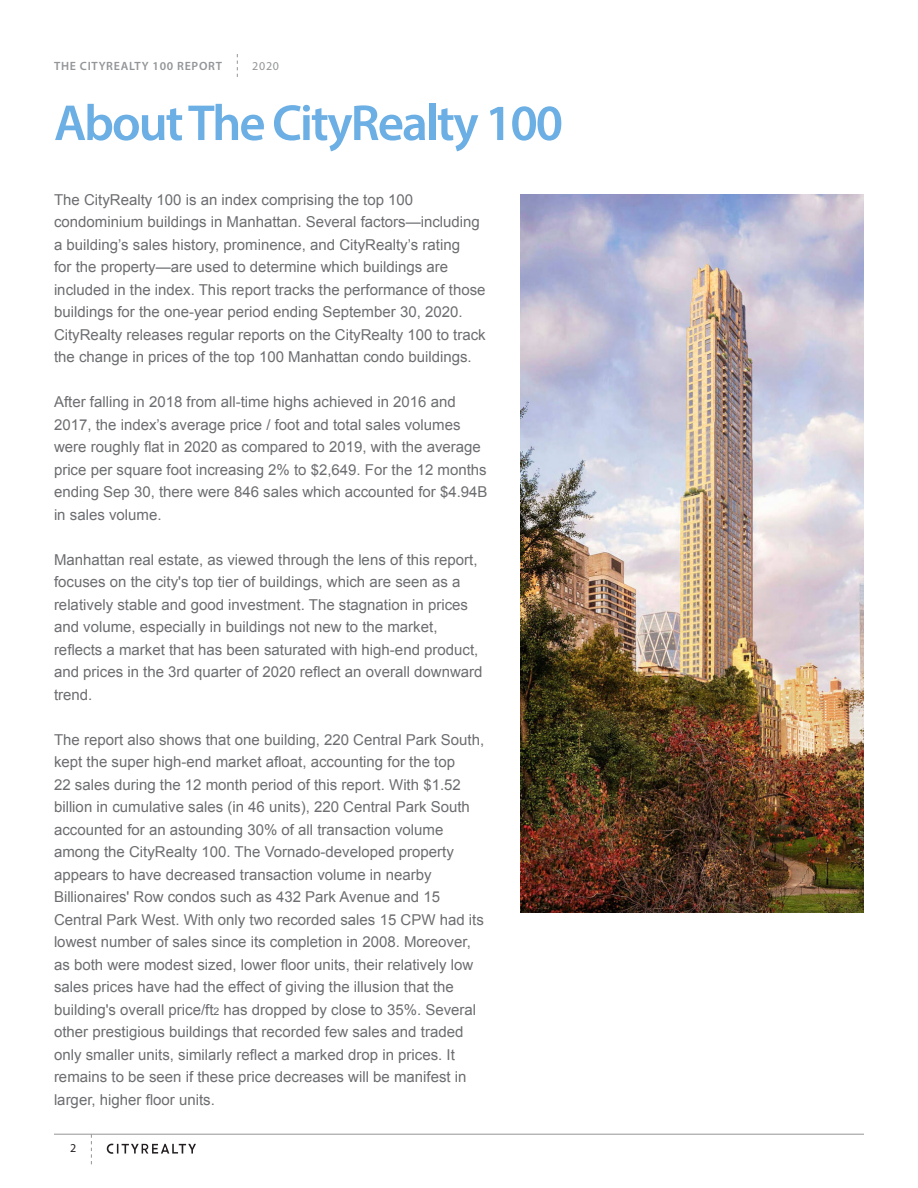
<style>
.page{position:relative;width:918px;height:1188px;background:#fff}
.page>*{position:absolute;margin:0;border:0;box-sizing:border-box;transform-origin:0 0}
.t1{font:600 51px "Myriad Pro";letter-spacing:-.04em;color:#6cafe4}
.t2{font:15px/22.5px "Arial";color:#6c6d70}
.t3{font:600 12px "Myriad Pro";letter-spacing:.06em;color:#939598}
.t4{font:12px "Myriad Pro";color:#939598}
.t5{font:12px "Myriad Pro";color:#231f20}
.s1{font-size:10.5px}
</style>
<div class="page">
<hr style="left:54px;top:1134px;width:810px;height:1px;background:#939598">
<svg style="left:237px;top:54px;width:1px;height:23px"></svg>
<svg style="left:91px;top:1134px;width:1px;height:30px"></svg>
<svg style="left:106px;top:1143px;width:90px;height:11px"></svg>
<img style="left:521px;top:194px;width:343px;height:719px">
<p class="t3" style="left:54px;top:58px;width:170px">THE CITYREALTY 100 REPORT</p>
<p class="t4" style="left:252px;top:59px;width:28px">2020</p>
<p class="t1" style="left:54px;top:90px;width:511px">About The CityRealty 100</p>
<p class="t2" style="left:54px;top:189px;width:433px">The CityRealty 100 is an index comprising the top 100 condominium buildings in Manhattan. Several factors—including a building’s sales history, prominence, and CityRealty’s rating<br>for the property—are used to determine which buildings are included in the index. This report tracks the performance of those buildings for the one-year period ending September 30, 2020.<br>CityRealty releases regular reports on the CityRealty 100 to track the change in prices of the top 100 Manhattan condo buildings.</p>
<p class="t2" style="left:54px;top:391px;width:435px">After falling in 2018 from all-time highs achieved in 2016 and 2017, the index’s average price / foot and total sales volumes were roughly flat in 2020 as compared to 2019, with the average price per square foot increasing 2% to $2,649. For the 12 months ending Sep 30, there were 846 sales which accounted for $4.94B in sales volume.</p>
<p class="t2" style="left:54px;top:549px;width:430px">Manhattan real estate, as viewed through the lens of this report, focuses on the city's top tier of buildings, which are seen as a relatively stable and good investment. The stagnation in prices and volume, especially in buildings not new to the market, reflects a market that has been saturated with high-end product, and prices in the 3rd quarter of 2020 reflect an overall downward trend.</p>
<p class="t2" style="left:54px;top:729px;width:432px">The report also shows that one building, 220 Central Park South, kept the super high-end market afloat, accounting for the top<br>22 sales during the 12 month period of this report. With $1.52 billion in cumulative sales (in 46 units), 220 Central Park South accounted for an astounding 30% of all transaction volume among the CityRealty 100. The Vornado-developed property appears to have decreased transaction volume in nearby Billionaires' Row condos such as 432 Park Avenue and 15<br>Central Park West. With only two recorded sales 15 CPW had its lowest number of sales since its completion in 2008. Moreover, as both were modest sized, lower floor units, their relatively low sales prices have had the effect of giving the illusion that the building's overall price/ft<span class="s1">2</span> has dropped by close to 35%. Several other prestigious buildings that recorded few sales and traded only smaller units, similarly reflect a marked drop in prices. It remains to be seen if these price decreases will be manifest in larger, higher floor units.</p>
<p class="t5" style="left:70px;top:1141px;width:8px">2</p>
</div>
